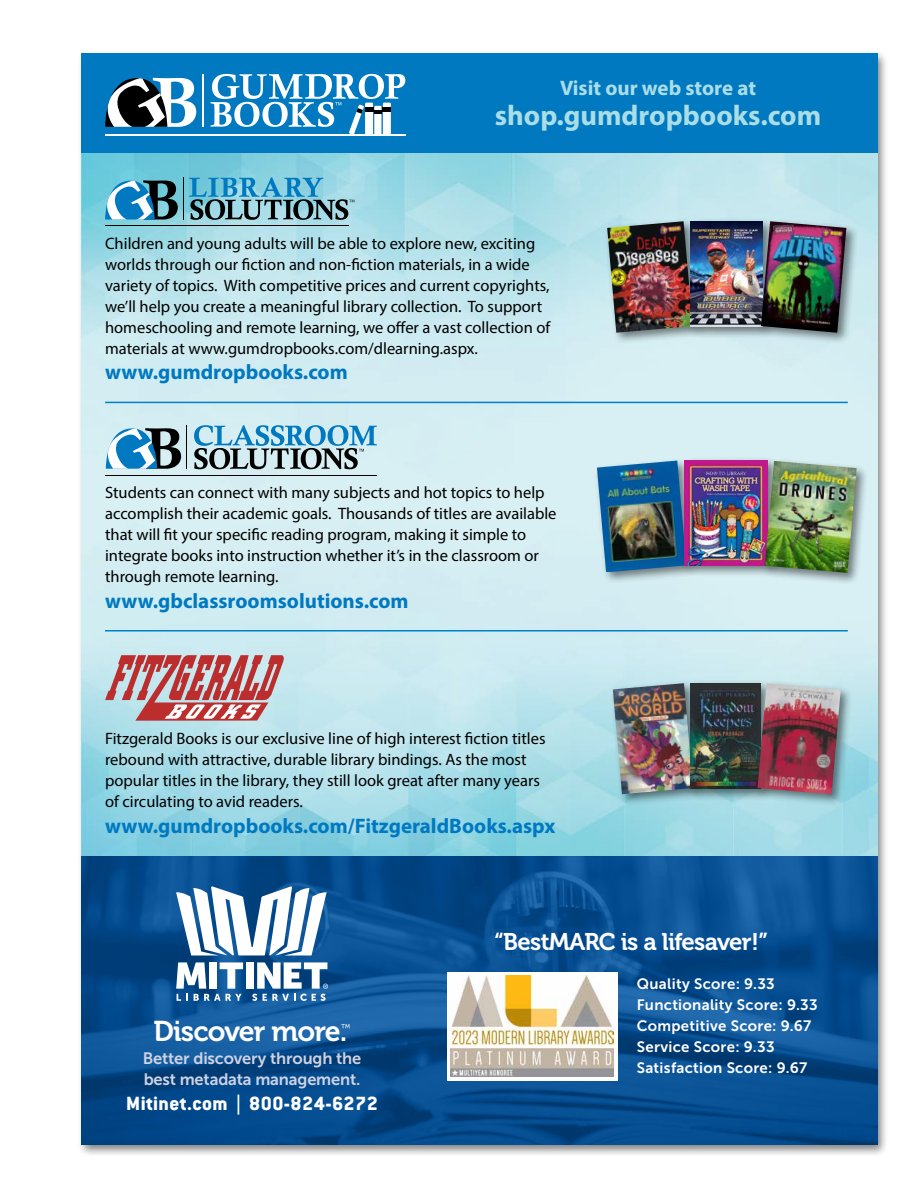
<style>
.page{position:relative;width:918px;height:1188px;background:#fff}
.page>*{position:absolute;margin:0;border:0;box-sizing:border-box;transform-origin:0 0}
.t1{font:700 28.5px "Myriad Pro";color:#aadee6}
.t2{font:28.5px "Museo 700";letter-spacing:-.03em;color:#fff}
.t3{font:24px "Museo 700";letter-spacing:-.03em;color:#fff}
.t4{font:700 21px "Myriad Pro";color:#0079c1}
.t5{font:700 21px "Conduit ITC Extra";letter-spacing:.02em;color:#fff}
.t6{font:700 21px "Myriad Pro";color:#aadee6}
.t7{font:16.5px/21px "Myriad Pro";color:#000}
.t8{font:16.5px/21px "Museo Sans 700";letter-spacing:-.01em;color:#ced2e4}
.t9{font:15px/21px "Museo Sans 700";letter-spacing:.02em;color:#fff}
.t10{font:10.05px "Museo Sans 300";color:#fff}
.s1{font-family:"Arial";font-weight:400}
</style>
<div class="page">
<div style="left:78px;top:50px;width:810px;height:1108px;background:#000;opacity:.5"></div>
<img style="left:81px;top:153px;width:797px;height:703px">
<div style="left:81px;top:53px;width:797px;height:100px;background:#0079c1"></div>
<svg style="left:81px;top:856px;width:797px;height:289px;background:#084e8f"></svg>
<hr style="left:186px;top:425px;width:1px;height:44px;background:#000">
<hr style="left:106px;top:475px;width:271px;height:1px;background:#000">
<svg style="left:106px;top:428px;width:75px;height:41px"></svg>
<svg style="left:194px;top:425px;width:183px;height:44px;background:#87aebe"></svg>
<svg style="left:105px;top:180px;width:73px;height:40px"></svg>
<hr style="left:183px;top:177px;width:1px;height:43px;background:#000">
<hr style="left:105px;top:225px;width:243px;height:1px;background:#000">
<svg style="left:189px;top:177px;width:165px;height:43px;background:#66a1b4"></svg>
<svg style="left:105px;top:655px;width:179px;height:66px;background:#c2888c"></svg>
<svg style="left:176px;top:962px;width:67px;height:39px"></svg>
<div style="left:246px;top:962px;width:8px;height:27px;background:#fff"></div>
<svg style="left:252px;top:962px;width:76px;height:39px"></svg>
<svg style="left:176px;top:886px;width:151px;height:69px"></svg>
<div style="left:447px;top:972px;width:171px;height:109px;background:#fff"></div>
<img style="left:450px;top:976px;width:163px;height:101px">
<hr style="left:105px;top:402px;width:743px;height:1px;background:#0081c6">
<hr style="left:105px;top:630px;width:743px;height:2px;background:#0081c6">
<div style="left:594px;top:457px;width:105px;height:128px;background:#000;opacity:.5"></div>
<img style="left:597px;top:461px;width:84px;height:111px">
<div style="left:681px;top:456px;width:99px;height:122px;background:#000;opacity:.5"></div>
<img style="left:684px;top:460px;width:78px;height:105px">
<div style="left:762px;top:458px;width:107px;height:127px;background:#000;opacity:.5"></div>
<img style="left:765px;top:461px;width:92px;height:112px">
<div style="left:604px;top:218px;width:101px;height:127px;background:#000;opacity:.5"></div>
<img style="left:607px;top:221px;width:81px;height:112px">
<div style="left:688px;top:217px;width:87px;height:122px;background:#000;opacity:.5"></div>
<img style="left:691px;top:221px;width:67px;height:105px">
<div style="left:758px;top:218px;width:100px;height:127px;background:#000;opacity:.5"></div>
<img style="left:761px;top:221px;width:85px;height:112px">
<div style="left:610px;top:680px;width:95px;height:127px;background:#000;opacity:.5"></div>
<img style="left:613px;top:683px;width:74px;height:111px">
<div style="left:687px;top:679px;width:86px;height:122px;background:#000;opacity:.5"></div>
<img style="left:690px;top:683px;width:64px;height:105px">
<div style="left:754px;top:680px;width:99px;height:127px;background:#000;opacity:.5"></div>
<img style="left:758px;top:683px;width:83px;height:111px">
<hr style="left:203px;top:74px;width:1px;height:53px;background:#fff">
<svg style="left:105px;top:78px;width:91px;height:49px"></svg>
<hr style="left:105px;top:134px;width:300px;height:1px;background:#fff">
<svg style="left:211px;top:74px;width:194px;height:60px"></svg>
<p class="t6" style="left:560px;top:74px;width:198px">Visit our web store at</p>
<h1 class="t1" style="left:495px;top:97px;width:328px">shop.gumdropbooks.com</h1>
<p class="t7" style="left:105px;top:233px;width:447px">Children and young adults will be able to explore new, exciting worlds through our fiction and non-fiction materials, in a wide variety of topics. With competitive prices and current copyrights, we’ll help you create a meaningful library collection. To support homeschooling and remote learning, we offer a vast collection of materials at www.gumdropbooks.com/dlearning.aspx.</p>
<p class="t4" style="left:105px;top:359px;width:244px">www.gumdropbooks.com</p>
<p class="t7" style="left:105px;top:482px;width:453px">Students can connect with many subjects and hot topics to help accomplish their academic goals. Thousands of titles are available that will fit your specific reading program, making it simple to integrate books into instruction whether it’s in the classroom or through remote learning.</p>
<p class="t4" style="left:105px;top:587px;width:305px">www.gbclassroomsolutions.com</p>
<p class="t7" style="left:105px;top:728px;width:442px">Fitzgerald Books is our exclusive line of high interest fiction titles rebound with attractive, durable library bindings. As the most popular titles in the library, they still look great after many years of circulating to avid readers.</p>
<p class="t4" style="left:105px;top:812px;width:452px">www.gumdropbooks.com/FitzgeraldBooks.aspx</p>
<h1 class="t2" style="left:153px;top:1015px;width:195px">Discover more.</h1>
<p class="t10" style="left:341px;top:1022px;width:11px">™</p>
<p class="t8" style="left:143px;top:1047px;width:220px">Better discovery through the best metadata management.</p>
<p class="t5" style="left:126px;top:1091px;width:253px">Mitinet.com <span class="s1">|</span> 800-824-6272</p>
<h2 class="t3" style="left:494px;top:928px;width:275px">“BestMARC is a lifesaver!”</h2>
<p class="t9" style="left:637px;top:974px;width:182px">Quality Score: 9.33<br>Functionality Score: 9.33<br>Competitive Score: 9.67<br>Service Score: 9.33<br>Satisfaction Score: 9.67</p>
</div>
